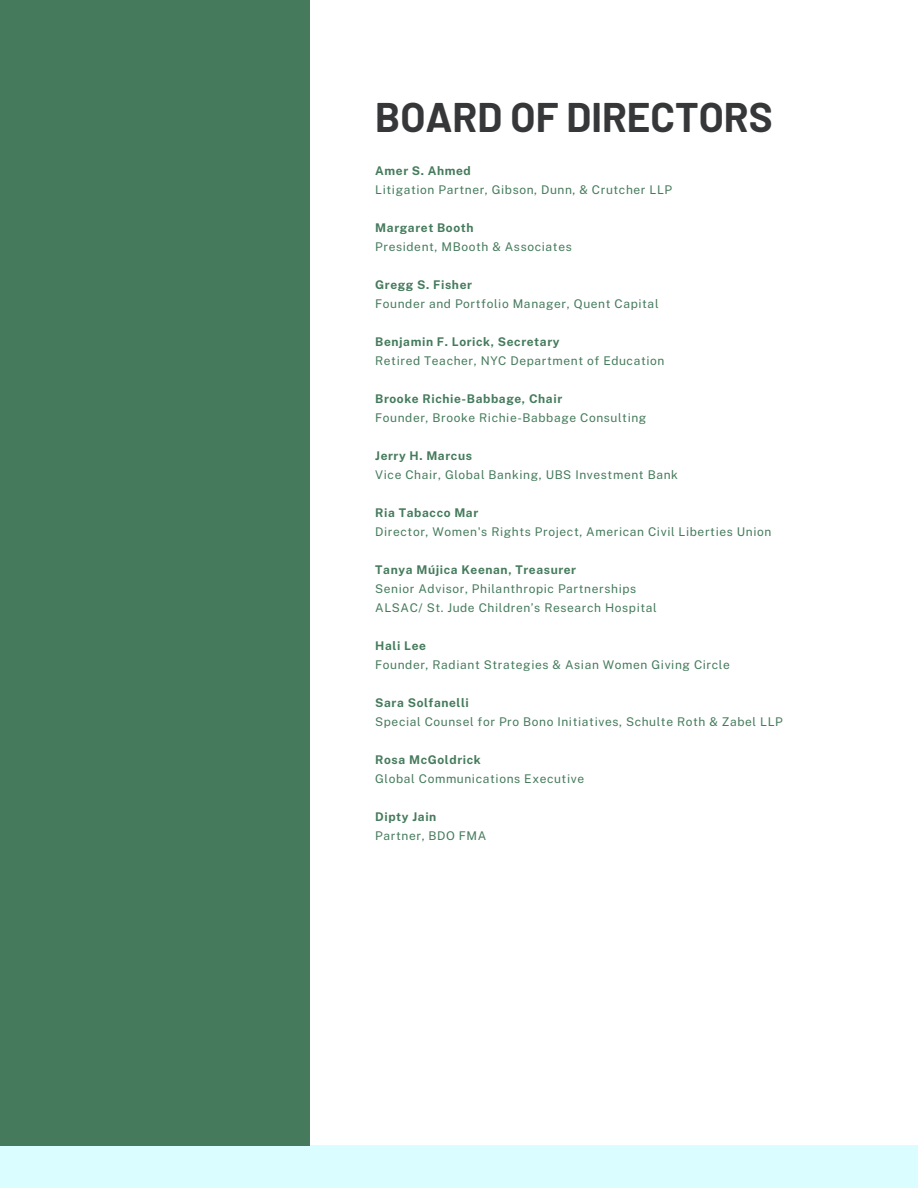
<style>
.page{position:relative;width:918px;height:1188px;background:#fff}
.page>*{position:absolute;margin:0;border:0;box-sizing:border-box;transform-origin:0 0}
.t1{font:700 40.5px "Barlow";color:#363739}
.t2{font:12px "Public Sans";letter-spacing:.05em;color:#457b5c}
.t3{font:700 12px "Public Sans";letter-spacing:.05em;color:#457b5c}
</style>
<div class="page">
<div style="left:0;top:1146px;width:918px;height:42px;background:#dafdff"></div>
<div style="left:0;top:0;width:310px;height:1145px;background:#457b5c"></div>
<p class="t1" style="left:375px;top:92px;width:399px">BOARD OF DIRECTORS</p>
<p class="t3" style="left:375px;top:163px;width:97px">Amer S. Ahmed</p>
<p class="t2" style="left:375px;top:182px;width:298px">Litigation Partner, Gibson, Dunn, &amp; Crutcher LLP</p>
<p class="t3" style="left:375px;top:220px;width:100px">Margaret Booth</p>
<p class="t2" style="left:375px;top:239px;width:198px">President, MBooth &amp; Associates</p>
<p class="t3" style="left:375px;top:277px;width:98px">Gregg S. Fisher</p>
<p class="t2" style="left:375px;top:296px;width:285px">Founder and Portfolio Manager, Quent Capital</p>
<p class="t3" style="left:375px;top:334px;width:186px">Benjamin F. Lorick, Secretary</p>
<p class="t2" style="left:375px;top:353px;width:291px">Retired Teacher, NYC Department of Education</p>
<p class="t3" style="left:375px;top:391px;width:189px">Brooke Richie-Babbage, Chair</p>
<p class="t2" style="left:375px;top:410px;width:273px">Founder, Brooke Richie-Babbage Consulting</p>
<p class="t3" style="left:375px;top:448px;width:98px">Jerry H. Marcus</p>
<p class="t2" style="left:375px;top:467px;width:304px">Vice Chair, Global Banking, UBS Investment Bank</p>
<p class="t3" style="left:375px;top:505px;width:105px">Ria Tabacco Mar</p>
<p class="t2" style="left:375px;top:524px;width:398px">Director, Women's Rights Project, American Civil Liberties Union</p>
<p class="t3" style="left:375px;top:562px;width:202px">Tanya Mújica Keenan, Treasurer</p>
<p class="t2" style="left:375px;top:581px;width:263px">Senior Advisor, Philanthropic Partnerships</p>
<p class="t2" style="left:375px;top:600px;width:283px">ALSAC/ St. Jude Children’s Research Hospital</p>
<p class="t3" style="left:375px;top:638px;width:52px">Hali Lee</p>
<p class="t2" style="left:375px;top:657px;width:356px">Founder, Radiant Strategies &amp; Asian Women Giving Circle</p>
<p class="t3" style="left:375px;top:695px;width:95px">Sara Solfanelli</p>
<p class="t2" style="left:375px;top:714px;width:409px">Special Counsel for Pro Bono Initiatives, Schulte Roth &amp; Zabel LLP</p>
<p class="t3" style="left:375px;top:752px;width:107px">Rosa McGoldrick</p>
<p class="t2" style="left:375px;top:771px;width:210px">Global Communications Executive</p>
<p class="t3" style="left:375px;top:809px;width:63px">Dipty Jain</p>
<p class="t2" style="left:375px;top:828px;width:113px">Partner, BDO FMA</p>
</div>
